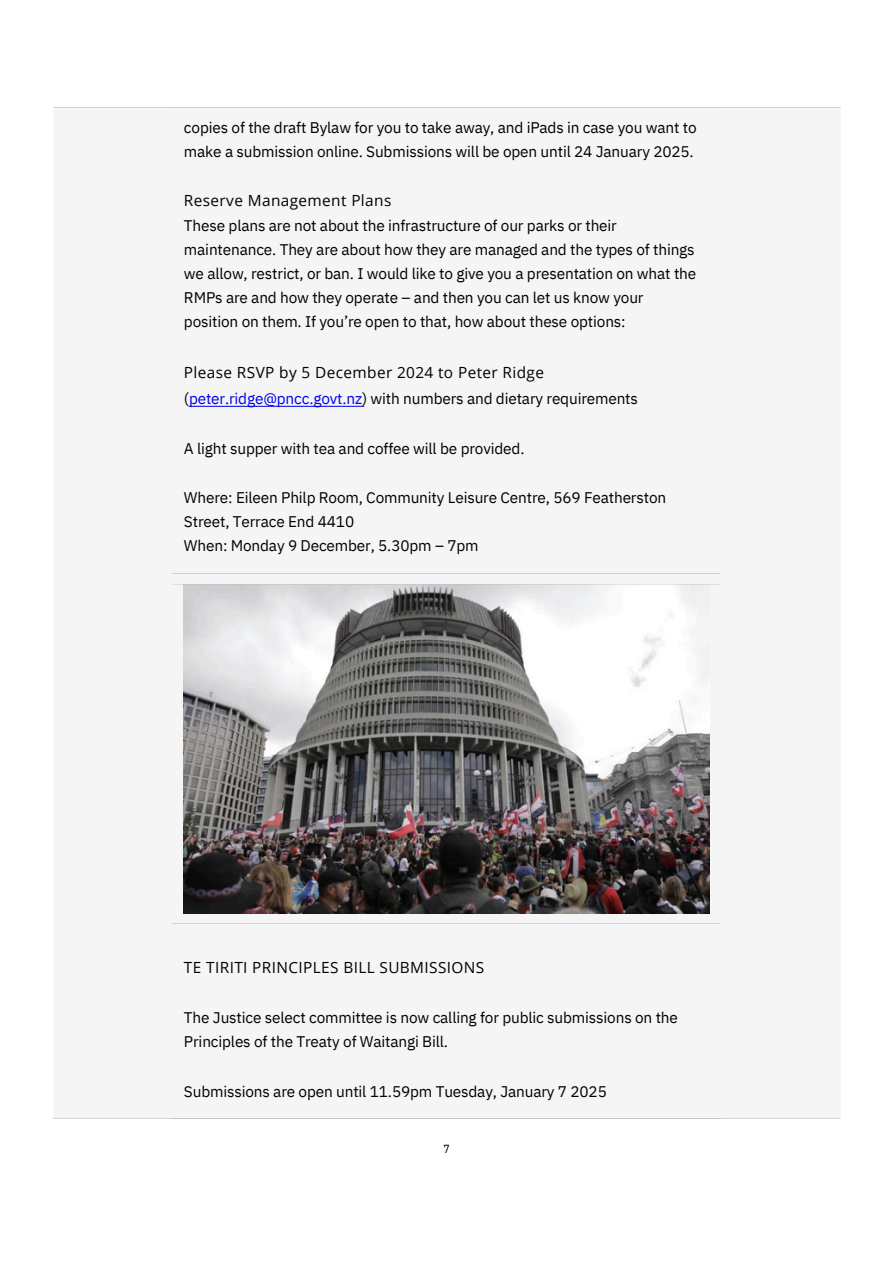
<style>
.page{position:relative;width:894px;height:1264px;background:#fff}
.page>*{position:absolute;margin:0;border:0;box-sizing:border-box;transform-origin:0 0}
.t1{font:15.3px/24px "IBM Plex Sans";letter-spacing:-.01em;color:#000}
.t2{font:15.3px "Open Sans";letter-spacing:.025em;color:#000}
.t3{font:11.7px "IBM Plex Sans Cond";color:#000}
.s1{color:#00e}
</style>
<div class="page">
<img style="left:166px;top:573px;width:561px;height:546px">
<p class="t1" style="left:184px;top:115px;width:514px">copies of the draft Bylaw for you to take away, and iPads in case you want to make a submission online. Submissions will be open until 24 January 2025.</p>
<p class="t2" style="left:184px;top:189px;width:209px">Reserve Management Plans</p>
<p class="t1" style="left:184px;top:213px;width:513px">These plans are not about the infrastructure of our parks or their maintenance. They are about how they are managed and the types of things we allow, restrict, or ban. I would like to give you a presentation on what the RMPs are and how they operate – and then you can let us know your position on them. If you’re open to that, how about these options:</p>
<p class="t2" style="left:184px;top:362px;width:361px">Please RSVP by 5 December 2024 to Peter Ridge</p>
<p class="t1" style="left:184px;top:386px;width:455px">(<span class="s1">peter.ridge@pncc.govt.nz</span>) with numbers and dietary requirements</p>
<h1 class="t1" style="left:184px;top:436px;width:342px">A light supper with tea and coffee will be provided.</h1>
<p class="t1" style="left:184px;top:485px;width:483px">Where: Eileen Philp Room, Community Leisure Centre, 569 Featherston<br>Street, Terrace End 4410<br>When: Monday 9 December, 5.30pm – 7pm</p>
<p class="t2" style="left:184px;top:957px;width:302px">TE TIRITI PRINCIPLES BILL SUBMISSIONS</p>
<p class="t1" style="left:184px;top:1004px;width:495px">The Justice select committee is now calling for public submissions on the</p>
<p class="t1" style="left:184px;top:1028px;width:265px">Principles of the Treaty of Waitangi Bill.</p>
<p class="t1" style="left:184px;top:1078px;width:424px">Submissions are open until 11.59pm Tuesday, January 7 2025</p>
<p class="t3" style="left:443px;top:1140px;width:8px">7</p>
</div>
